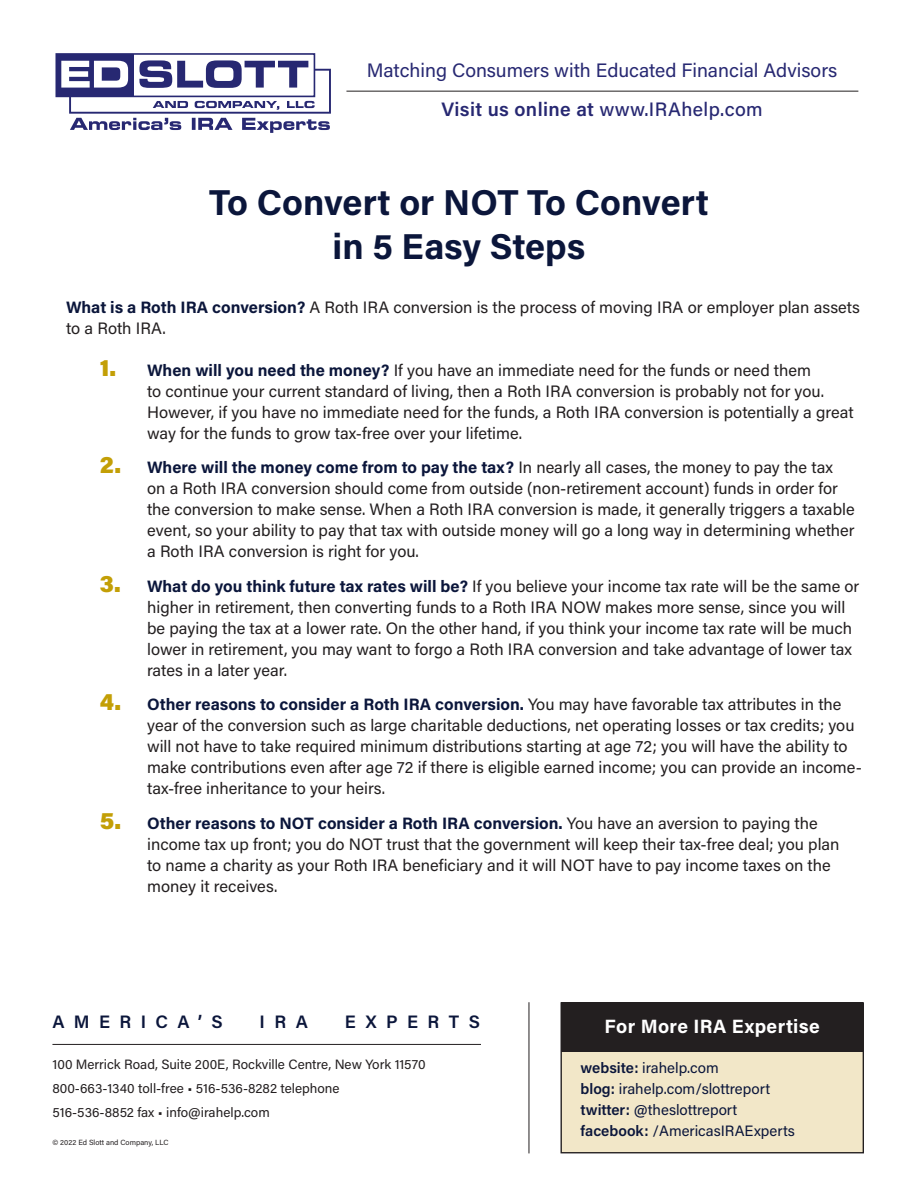
<style>
.page{position:relative;width:918px;height:1188px;background:#fff}
.page>*{position:absolute;margin:0;border:0;box-sizing:border-box;transform-origin:0 0}
.t1{font:700 36px/43.2px "Acumin Pro";letter-spacing:-.005em;color:#0b163b;text-align:center}
.t2{font:19.35px/39.2px "Acumin Pro";color:#272872;text-align:center}
.t3{font:700 19.2px "Acumin Pro";letter-spacing:.02em;color:#fff}
.t4{font:600 18px "Acumin Pro";letter-spacing:.525em;color:#0b163b}
.body{font:16.5px/21px "Acumin Pro";color:#231f20}
.t5{font:15px/21px "Acumin Pro";color:#0b163b}
.t6{font:13.5px/24px "Acumin Pro";color:#231f20}
.t7{font:7.5px "Acumin Pro";color:#231f20}
.s1{font-weight:600}
.s2{font-weight:500}
.s3{font-weight:700;color:#0b163b}
.s4{font-weight:900;font-size:24px;color:#c39f06}
</style>
<div class="page">
<div style="left:561px;top:1003px;width:302px;height:150px;background:#f2e7c8"></div>
<div style="left:561px;top:1002px;width:303px;height:151px;border:1px solid #231f20"></div>
<div style="left:561px;top:1002px;width:302px;height:50px;background:#231f20"></div>
<hr style="left:52px;top:1044px;width:429px;height:1px;background:#231f20">
<hr style="left:529px;top:1002px;width:1px;height:151px;background:#231f20">
<hr style="left:346px;top:91px;width:512px;height:1px;background:#231f20">
<div style="left:55px;top:53px;width:260px;height:44px;border:2px solid #272872"></div>
<div style="left:57px;top:54px;width:76px;height:42px;background:#272872"></div>
<svg style="left:61px;top:60px;width:270px;height:73px"></svg>
<p class="t2" style="left:367px;top:50px;width:472px">Matching Consumers with Educated Financial Advisors<br><span class="s1">Visit us online at</span> <span class="s2">www.IRAhelp.com</span></p>
<p class="t1" style="left:209px;top:180px;width:501px">To Convert or NOT To Convert in 5 Easy Steps</p>
<p class="body" style="left:66px;top:296px;width:796px"><span class="s3">What is a Roth IRA conversion?</span> A Roth IRA conversion is the process of moving IRA or employer plan assets to a Roth IRA.</p>
<p class="body" style="left:147px;top:359px;width:708px;text-indent:-47px"><span class="s4">1.</span> <span class="s3">When will you need the money?</span> If you have an immediate need for the funds or need them<br>to continue your current standard of living, then a Roth IRA conversion is probably not for you.<br>However, if you have no immediate need for the funds, a Roth IRA conversion is potentially a great way for the funds to grow tax-free over your lifetime.</p>
<p class="body" style="left:147px;top:456px;width:709px;text-indent:-47px"><span class="s4">2.</span> <span class="s3">Where will the money come from to pay the tax?</span> In nearly all cases, the money to pay the tax on a Roth IRA conversion should come from outside (non-retirement account) funds in order for the conversion to make sense. When a Roth IRA conversion is made, it generally triggers a taxable event, so your ability to pay that tax with outside money will go a long way in determining whether a Roth IRA conversion is right for you.</p>
<p class="body" style="left:147px;top:575px;width:714px;text-indent:-47px"><span class="s4">3.</span> <span class="s3">What do you think future tax rates will be?</span> If you believe your income tax rate will be the same or higher in retirement, then converting funds to a Roth IRA NOW makes more sense, since you will be paying the tax at a lower rate. On the other hand, if you think your income tax rate will be much lower in retirement, you may want to forgo a Roth IRA conversion and take advantage of lower tax rates in a later year.</p>
<p class="body" style="left:147px;top:693px;width:716px;text-indent:-47px"><span class="s4">4.</span> <span class="s3">Other reasons to consider a Roth IRA conversion.</span> You may have favorable tax attributes in the year of the conversion such as large charitable deductions, net operating losses or tax credits; you will not have to take required minimum distributions starting at age 72; you will have the ability to make contributions even after age 72 if there is eligible earned income; you can provide an income&shy;tax-free inheritance to your heirs.</p>
<p class="body" style="left:147px;top:812px;width:694px;text-indent:-47px"><span class="s4">5.</span> <span class="s3">Other reasons to NOT consider a Roth IRA conversion.</span> You have an aversion to paying the income tax up front; you do NOT trust that the government will keep their tax-free deal; you plan to name a charity as your Roth IRA beneficiary and it will NOT have to pay income taxes on the money it receives.</p>
<p class="t4" style="left:52px;top:1010px;width:172px">AMERICA’S</p>
<p class="t4" style="left:260px;top:1010px;width:50px">IRA</p>
<p class="t4" style="left:345px;top:1010px;width:137px">EXPERTS</p>
<p class="t6" style="left:52px;top:1052px;width:375px">100 Merrick Road, Suite 200E, Rockville Centre, New York 11570<br>800-663-1340 toll-free • 516-536-8282 telephone<br>516-536-8852 fax • info@irahelp.com</p>
<p class="t7" style="left:52px;top:1137px;width:118px">© 2022 Ed Slott and Company, LLC</p>
<p class="t3" style="left:605px;top:1013px;width:217px">For More IRA Expertise</p>
<p class="t5" style="left:581px;top:1057px;width:216px"><span class="s1">website:</span> irahelp.com<br><span class="s1">blog:</span> irahelp.com/slottreport <span class="s1">twitter:</span> @theslottreport <span class="s1">facebook:</span> /AmericasIRAExperts</p>
</div>
